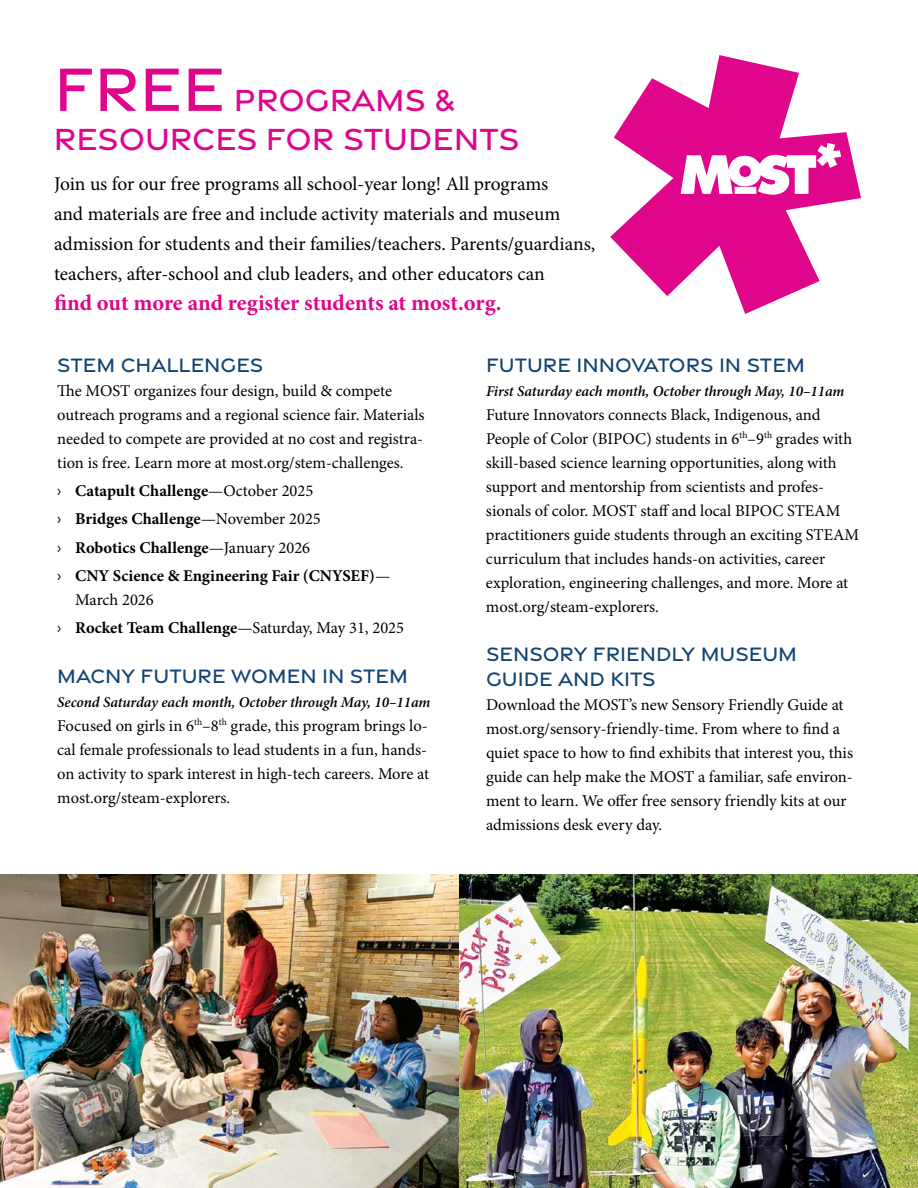
<style>
.page{position:relative;width:918px;height:1188px;background:#fff}
.page>*{position:absolute;margin:0;border:0;box-sizing:border-box;transform-origin:0 0}
.t1{font:500 33px/39.6px "Gravesend Sans";color:#df068c}
.t2{font:700 22.5px "Minion Pro";letter-spacing:-.005em;color:#df068c}
.t3{font:500 21px/25.2px "Gravesend Sans";color:#134472}
.t4{font:19.5px/30px "Minion Pro";letter-spacing:-.005em;color:#000}
.t5{font:16.5px/24px "Minion Pro";color:#000}
.t6{font:700 16.5px/28.3px "Minion Pro";color:#000}
.t7{font:italic 600 15px "Minion Pro";letter-spacing:-.005em;color:#000}
.s1{font-size:66px}
.s2{font-family:"Myriad Pro";font-weight:400}
.s3{font-weight:400}
.s4{font-family:"Myriad Pro"}
.s5{font-weight:700}
</style>
<div class="page">
<img style="left:459px;top:875px;width:459px;height:313px">
<img style="left:0;top:875px;width:459px;height:313px">
<svg style="left:610px;top:55px;width:251px;height:259px;fill:#df068c"></svg>
<svg style="left:681px;top:143px;width:160px;height:52px"></svg>
<h1 class="t1" style="left:54px;top:79px;width:467px"><span class="s1">FREE</span> PROGRAMS &amp;<br>RESOURCES FOR STUDENTS</h1>
<p class="t4" style="left:54px;top:169px;width:543px">Join us for our free programs all school-year long! All programs<br>and materials are free and include activity materials and museum admission for students and their families/teachers. Parents/guardians, teachers, after-school and club leaders, and other educators can</p>
<h2 class="t2" style="left:54px;top:287px;width:449px">find out more and register students at most.org.</h2>
<p class="t3" style="left:57px;top:351px;width:208px">STEM CHALLENGES</p>
<p class="t5" style="left:57px;top:379px;width:369px">The MOST organizes four design, build &amp; compete outreach programs and a regional science fair. Materials needed to compete are provided at no cost and registra&shy;tion is free. Learn more at most.org/stem-challenges.</p>
<p class="t6" style="left:57px;top:476px;width:335px"><span class="s2">›</span> Catapult Challenge<span class="s3">—October 2025<br></span><span class="s2">›</span> Bridges Challenge<span class="s3">—November 2025<br></span><span class="s2">›</span> Robotics Challenge<span class="s3">—January 2026<br></span><span class="s2">›</span> CNY Science &amp; Engineering Fair (CNYSEF)<span class="s3">—</span></p>
<p class="t5" style="left:57px;top:586px;width:348px;line-height:28.3px;text-indent:18px">March 2026<br><span class="s4">›</span> <span class="s5">Rocket Team Challenge</span>—Saturday, May 31, 2025</p>
<p class="t3" style="left:57px;top:662px;width:352px">MACNY FUTURE WOMEN IN STEM</p>
<p class="t7" style="left:57px;top:691px;width:375px">Second Saturday each month, October through May, 10–11am</p>
<p class="t5" style="left:57px;top:713px;width:373px">Focused on girls in 6<sup>th</sup>–8<sup>th</sup> grade, this program brings lo&shy;cal female professionals to lead students in a fun, hands&shy;on activity to spark interest in high-tech careers. More at most.org/steam-explorers.</p>
<p class="t3" style="left:486px;top:351px;width:320px">FUTURE INNOVATORS IN STEM</p>
<p class="t7" style="left:486px;top:380px;width:360px">First Saturday each month, October through May, 10–11am</p>
<p class="t5" style="left:486px;top:403px;width:375px">Future Innovators connects Black, Indigenous, and People of Color (BIPOC) students in 6<sup>th</sup>–9<sup>th</sup> grades with skill-based science learning opportunities, along with support and mentorship from scientists and profes&shy;sionals of color. MOST staff and local BIPOC STEAM practitioners guide students through an exciting STEAM curriculum that includes hands-on activities, career exploration, engineering challenges, and more. More at most.org/steam-explorers.</p>
<p class="t3" style="left:486px;top:641px;width:313px">SENSORY FRIENDLY MUSEUM<br>GUIDE AND KITS</p>
<p class="t5" style="left:486px;top:693px;width:369px">Download the MOST’s new Sensory Friendly Guide at most.org/sensory-friendly-time. From where to find a quiet space to how to find exhibits that interest you, this guide can help make the MOST a familiar, safe environ&shy;ment to learn. We offer free sensory friendly kits at our admissions desk every day.</p>
</div>
